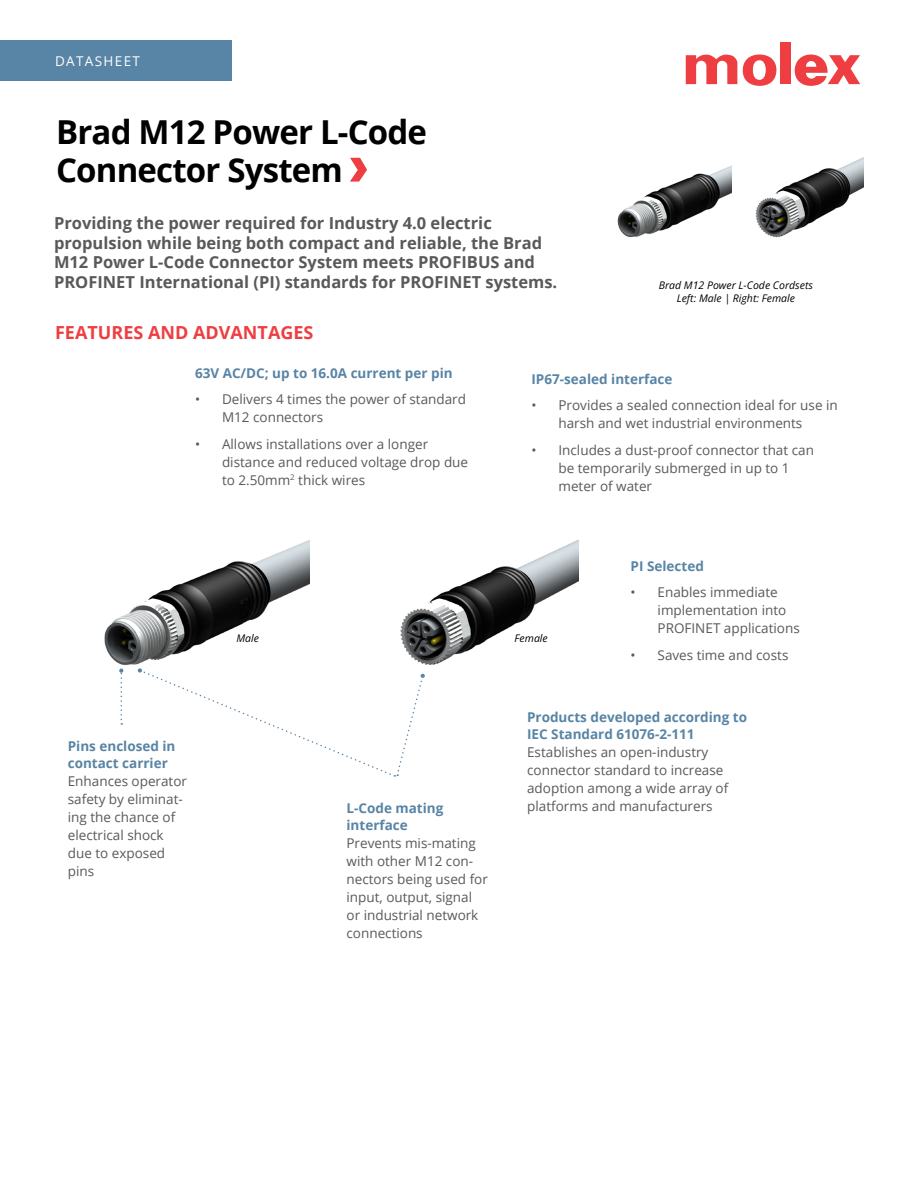
<style>
.page{position:relative;width:918px;height:1188px;background:#fff}
.page>*{position:absolute;margin:0;border:0;box-sizing:border-box;transform-origin:0 0}
.t1{font:700 33px/37.5px "Open Sans";letter-spacing:-.025em;color:#000}
.t2{font:700 18px "Open Sans";color:#ef3e42}
.t3{font:700 16.5px/19.5px "Open Sans";color:#58595b}
.t4{font:13.5px/18px "Open Sans";color:#58595b}
.t5{font:700 13.5px/16.5px "Open Sans";color:#5884a5}
.t6{font:13.5px "Open Sans";letter-spacing:.1em;color:#fff}
.t7{font:italic 10.5px/13.5px "Open Sans";color:#000;text-align:center}
</style>
<div class="page">
<div style="left:0;top:40px;width:231px;height:41px;background:#5884a5"></div>
<div style="left:780px;top:43px;width:10px;height:41px;background:#ef3e42"></div>
<svg style="left:743px;top:55px;width:33px;height:31px"></svg>
<svg style="left:686px;top:54px;width:51px;height:30px"></svg>
<svg style="left:795px;top:55px;width:65px;height:31px"></svg>
<img style="left:755px;top:157px;width:108px;height:81px">
<img style="left:617px;top:165px;width:115px;height:73px">
<img style="left:104px;top:540px;width:205px;height:132px">
<img style="left:400px;top:540px;width:178px;height:125px">
<svg style="left:119px;top:669px;width:4px;height:56px"></svg>
<svg style="left:137px;top:668px;width:288px;height:109px"></svg>
<svg style="left:350px;top:158px;width:17px;height:24px"></svg>
<p class="t6" style="left:55px;top:52px;width:87px">DATASHEET</p>
<h1 class="t1" style="left:56px;top:113px;width:373px">Brad M12 Power L-Code<br>Connector System</h1>
<p class="t3" style="left:54px;top:213px;width:505px">Providing the power required for Industry 4.0 electric propulsion while being both compact and reliable, the Brad M12 Power L-Code Connector System meets PROFIBUS and PROFINET International (PI) standards for PROFINET systems.</p>
<p class="t7" style="left:659px;top:278px;width:156px">Brad M12 Power L-Code Cordsets<br>Left: Male | Right: Female</p>
<h2 class="t2" style="left:55px;top:320px;width:260px">FEATURES AND ADVANTAGES</h2>
<p class="t5" style="left:195px;top:364px;width:259px">63V AC/DC; up to 16.0A current per pin</p>
<p class="t4" style="left:222px;top:390px;width:245px;text-indent:-27px">• Delivers 4 times the power of standard<br>M12 connectors</p>
<p class="t4" style="left:222px;top:435px;width:248px;text-indent:-27px">• Allows installations over a longer distance and reduced voltage drop due to 2.50mm<sup>2</sup> thick wires</p>
<p class="t5" style="left:532px;top:370px;width:142px">IP67-sealed interface</p>
<p class="t4" style="left:559px;top:396px;width:281px;text-indent:-27px">• Provides a sealed connection ideal for use in harsh and wet industrial environments</p>
<p class="t4" style="left:559px;top:440px;width:257px;text-indent:-27px">• Includes a dust-proof connector that can be temporarily submerged in up to 1 meter of water</p>
<p class="t5" style="left:68px;top:738px;width:109px">Pins enclosed in contact carrier</p>
<p class="t4" style="left:68px;top:772px;width:121px">Enhances operator safety by eliminat&shy;ing the chance of electrical shock due to exposed pins</p>
<p class="t7" style="left:237px;top:631px;width:24px">Male</p>
<p class="t7" style="left:515px;top:631px;width:35px">Female</p>
<p class="t5" style="left:631px;top:557px;width:75px">PI Selected</p>
<p class="t4" style="left:658px;top:583px;width:144px;text-indent:-27px">• Enables immediate implementation into<br>PROFINET applications</p>
<p class="t4" style="left:631px;top:646px;width:159px">• Saves time and costs</p>
<p class="t5" style="left:347px;top:800px;width:98px">L-Code mating interface</p>
<p class="t4" style="left:347px;top:834px;width:143px">Prevents mis-mating with other M12 con&shy;nectors being used for input, output, signal or industrial network connections</p>
<p class="t5" style="left:527px;top:709px;width:222px">Products developed according to<br>IEC Standard 61076-2-111</p>
<p class="t4" style="left:527px;top:743px;width:203px">Establishes an open-industry connector standard to increase adoption among a wide array of platforms and manufacturers</p>
</div>
